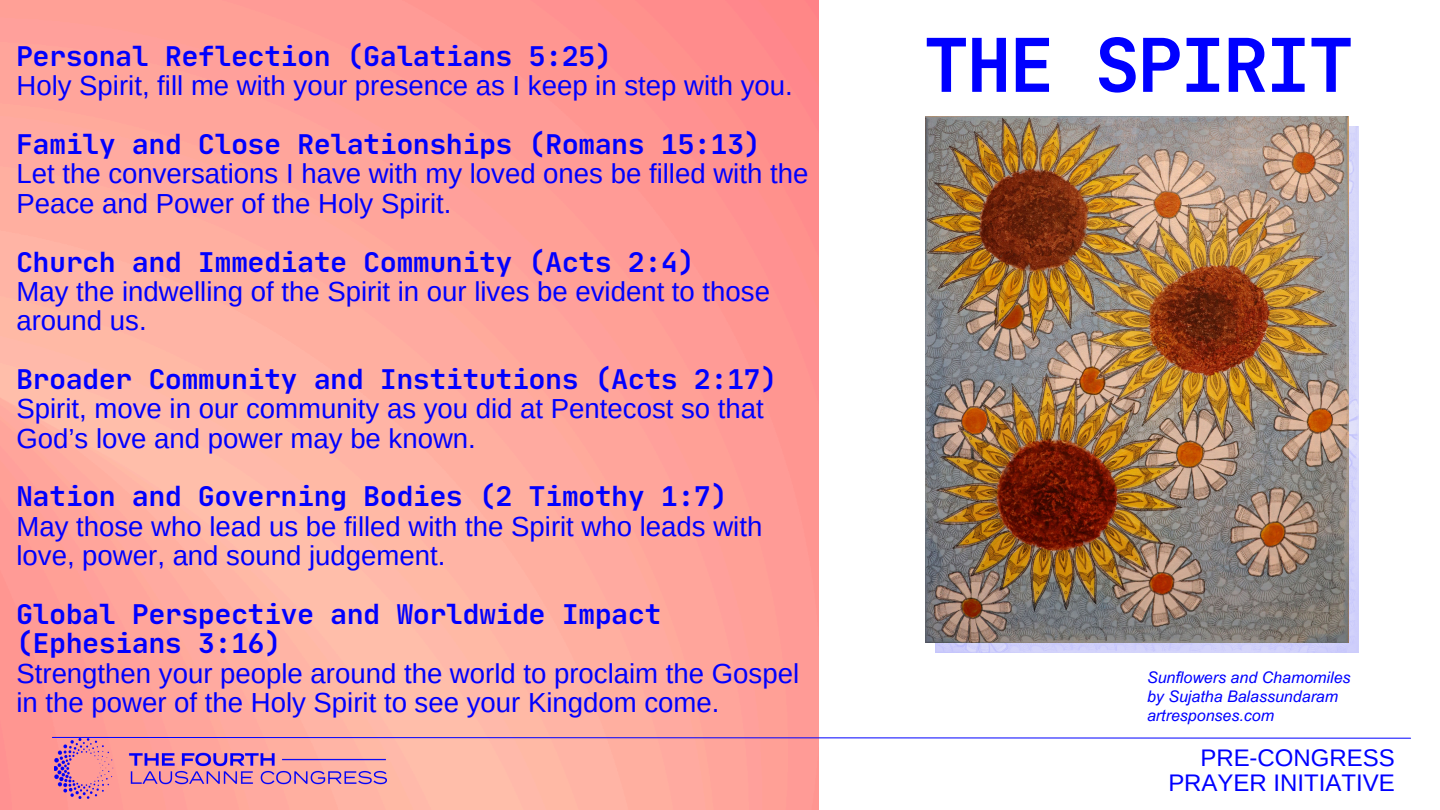
<style>
.page{position:relative;width:1440px;height:810px;background:#fff}
.page>*{position:absolute;margin:0;border:0;box-sizing:border-box;transform-origin:0 0}
.t1{font:700 75px "Jet Brains Mono";letter-spacing:-.03em;color:#00f}
.t2{font:27.6px/29.4px "Arimo";color:#00f}
.t3{font:24px/25.5px "Arimo";color:#00f;text-align:right}
.t4{font:italic 16px "Arial MT Pro";color:#00f}
.s1{font-family:"Jet Brains Mono";font-weight:700}
</style>
<div class="page">
<img style="left:0;top:0;width:818px;height:810px">
<svg style="left:52px;top:737px;width:1359px;height:2px;background:#7e67e4"></svg>
<img style="left:935px;top:126px;width:424px;height:527px">
<img style="left:925px;top:116px;width:424px;height:527px">
<img style="left:54px;top:739px;width:332px;height:60px">
<h1 class="t2" style="left:16px;top:42px;width:778px"><span class="s1">Personal Reflection (Galatians 5:25)<br></span>Holy Spirit, fill me with your presence as I keep in step with you.</h1>
<p class="t2" style="left:16px;top:130px;width:793px"><span class="s1">Family and Close Relationships (Romans 15:13)<br></span>Let the conversations I have with my loved ones be filled with the<br>Peace and Power of the Holy Spirit.</p>
<p class="t2" style="left:16px;top:247px;width:755px"><span class="s1">Church and Immediate Community (Acts 2:4)<br></span>May the indwelling of the Spirit in our lives be evident to those around us.</p>
<p class="t2" style="left:16px;top:365px;width:762px"><span class="s1">Broader Community and Institutions (Acts 2:17)<br></span>Spirit, move in our community as you did at Pentecost so that<br>God’s love and power may be known.</p>
<p class="t2" style="left:16px;top:482px;width:747px"><span class="s1">Nation and Governing Bodies (2 Timothy 1:7)<br></span>May those who lead us be filled with the Spirit who leads with love, power, and sound judgement.</p>
<p class="t2" style="left:16px;top:600px;width:784px"><span class="s1">Global Perspective and Worldwide Impact (Ephesians 3:16)<br></span>Strengthen your people around the world to proclaim the Gospel in the power of the Holy Spirit to see your Kingdom come.</p>
<h2 class="t1" style="left:924px;top:18px;width:431px">THE SPIRIT</h2>
<h2 class="t4" style="left:1147px;top:672px;width:205px">Sunflowers and Chamomiles</h2>
<h2 class="t4" style="left:1147px;top:690px;width:193px">by Sujatha Balassundaram</h2>
<h2 class="t4" style="left:1147px;top:709px;width:129px">artresponses.com</h2>
<p class="t3" style="left:1168px;top:745px;width:228px">PRE-CONGRESS<br>PRAYER INITIATIVE</p>
</div>
